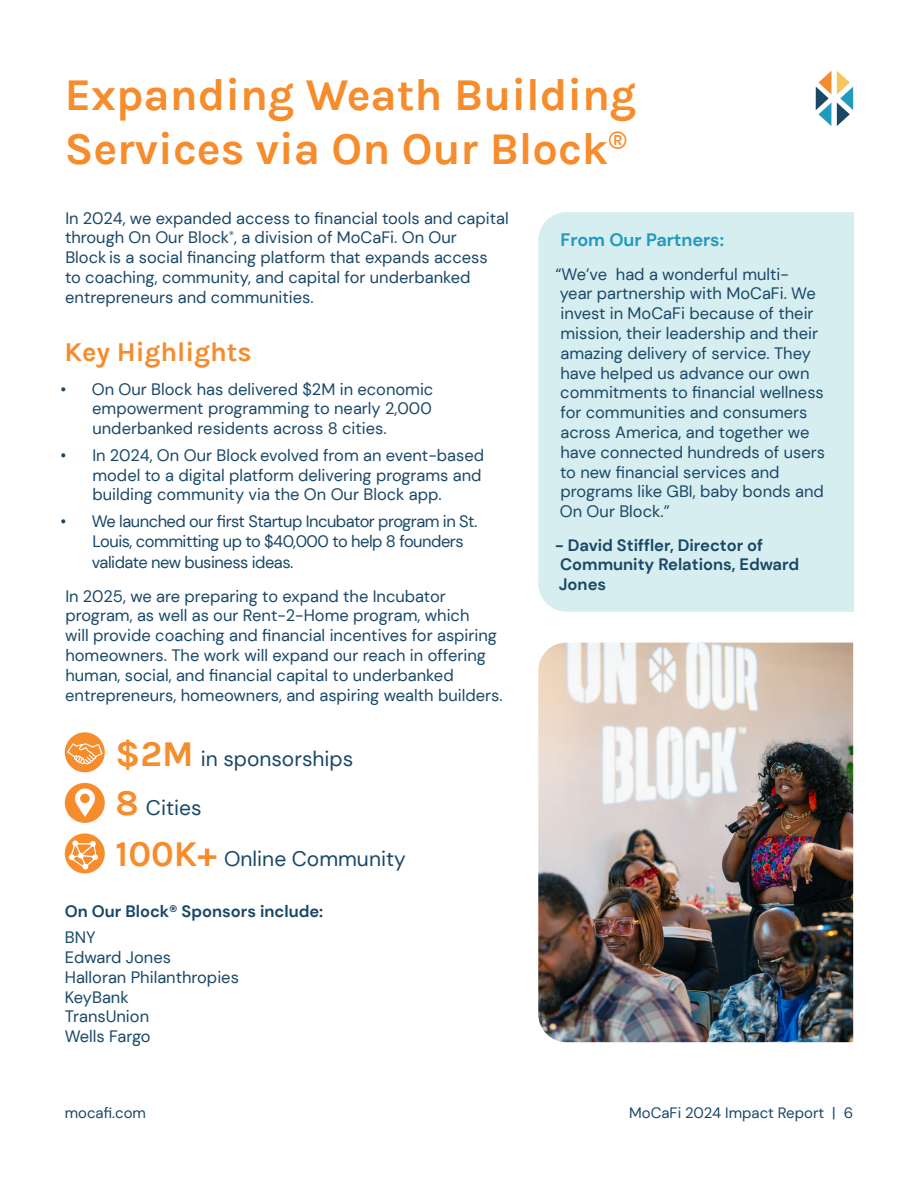
<style>
.page{position:relative;width:918px;height:1188px;background:#fff}
.page>*{position:absolute;margin:0;border:0;box-sizing:border-box;transform-origin:0 0}
.t1{font:700 45px/54px "Karla";color:#f68c2b}
.t2{font:700 27px "Karla";color:#f68c2b}
.t3{font:21px "DM Sans";color:#194867}
.t4{font:700 18px "DM Sans";color:#209abe}
.t5{font:16.5px/19.8px "DM Sans";color:#194867}
.t6{font:16.5px/19.8px "DM Sans";letter-spacing:-.03em;color:#194867}
.t7{font:700 16.5px/19.8px "DM Sans";color:#194867}
.t8{font:15px "DM Sans";color:#194867}
.s1{font-family:"Karla";font-weight:700;font-size:36px;color:#f68c2b}
</style>
<div class="page">
<svg style="left:816px;top:71px;width:15px;height:55px"></svg>
<svg style="left:837px;top:71px;width:16px;height:55px"></svg>
<img style="left:538px;top:643px;width:315px;height:399px">
<div style="left:65px;top:833px;width:40px;height:40px;background:#f68c2b;border-radius:50%"></div>
<svg style="left:69px;top:840px;width:29px;height:30px"></svg>
<div style="left:65px;top:732px;width:40px;height:40px;background:#f68c2b;border-radius:50%"></div>
<svg style="left:67px;top:743px;width:36px;height:21px"></svg>
<div style="left:65px;top:783px;width:40px;height:40px;background:#f68c2b;border-radius:50%"></div>
<svg style="left:75px;top:788px;width:20px;height:29px"></svg>
<div style="left:538px;top:212px;width:315px;height:400px;background:#d7eef0"></div>
<p class="t1" style="left:65px;top:66px;width:573px">Expanding Weath Building<br>Services via On Our Block<sup>®</sup></p>
<p class="t5" style="left:65px;top:208px;width:445px">In 2024, we expanded access to financial tools and capital through On Our Block<sup>®</sup>, a division of MoCaFi. On Our<br>Block is a social financing platform that expands access<br>to coaching, community, and capital for underbanked entrepreneurs and communities.</p>
<p class="t2" style="left:64px;top:334px;width:189px">Key Highlights</p>
<p class="t5" style="left:92px;top:379px;width:343px;text-align:justify;text-indent:-32px">• On Our Block has delivered $2M in economic empowerment programming to nearly 2,000 underbanked residents across 8 cities.</p>
<p class="t5" style="left:92px;top:445px;width:393px;text-indent:-32px">• In 2024, On Our Block evolved from an event-based model to a digital platform delivering programs and building community via the On Our Block app.</p>
<p class="t6" style="left:92px;top:511px;width:387px;text-indent:-32px">• We launched our first Startup Incubator program in St.<br>Louis, committing up to $40,000 to help 8 founders</p>
<p class="t6" style="left:92px;top:553px;width:203px">validate new business ideas.</p>
<p class="t5" style="left:65px;top:586px;width:439px">In 2025, we are preparing to expand the Incubator program, as well as our Rent-2-Home program, which<br>will provide coaching and financial incentives for aspiring homeowners. The work will expand our reach in offering human, social, and financial capital to underbanked entrepreneurs, homeowners, and aspiring wealth builders.</p>
<p class="t3" style="left:116px;top:746px;width:239px"><span class="s1">$2M</span> in sponsorships</p>
<p class="t3" style="left:116px;top:795px;width:88px"><span class="s1">8</span> Cities</p>
<p class="t3" style="left:116px;top:846px;width:292px"><span class="s1">100K+</span> Online Community</p>
<p class="t7" style="left:65px;top:901px;width:260px">On Our Block® Sponsors include:</p>
<p class="t5" style="left:65px;top:927px;width:32px">BNY</p>
<p class="t5" style="left:65px;top:947px;width:108px">Edward Jones</p>
<p class="t5" style="left:65px;top:967px;width:176px">Halloran Philanthropies</p>
<p class="t5" style="left:65px;top:987px;width:65px">KeyBank</p>
<p class="t5" style="left:65px;top:1007px;width:86px">TransUnion</p>
<p class="t5" style="left:65px;top:1026px;width:87px">Wells Fargo</p>
<p class="t4" style="left:560px;top:229px;width:165px">From Our Partners:</p>
<p class="t5" style="left:555px;top:264px;width:271px">“We’ve had a wonderful multi&shy;year partnership with MoCaFi. We invest in MoCaFi because of their mission, their leadership and their amazing delivery of service. They have helped us advance our own commitments to financial wellness for communities and consumers across America, and together we have connected hundreds of users to new financial services and programs like GBI, baby bonds and<br>On Our Block.”</p>
<p class="t7" style="left:555px;top:535px;width:246px">- David Stiffler, Director of<br>Community Relations, Edward<br>Jones</p>
<p class="t8" style="left:65px;top:1103px;width:83px">mocafi.com</p>
<p class="t8" style="left:629px;top:1103px;width:226px">MoCaFi 2024 Impact Report | 6</p>
</div>
